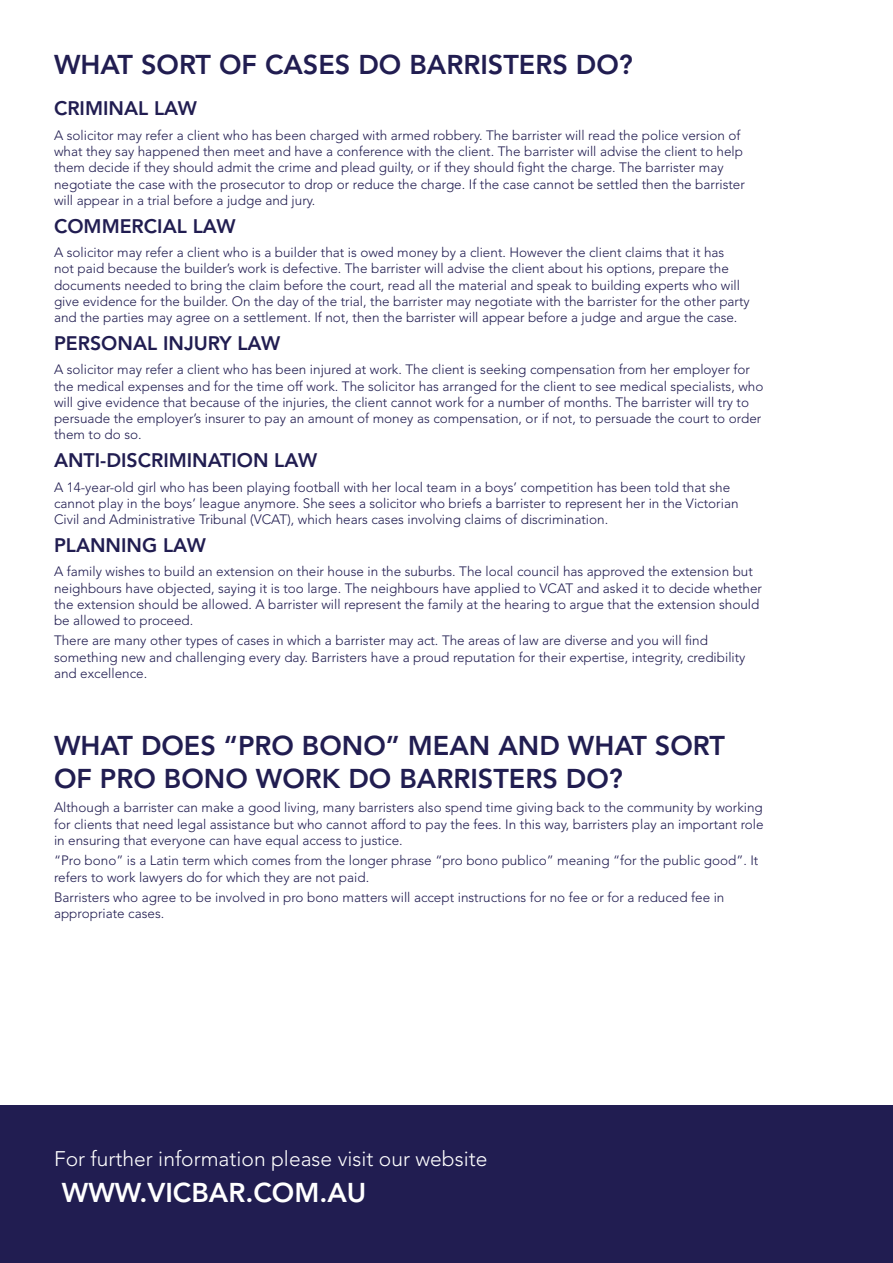
<style>
.page{position:relative;width:893px;height:1263px;background:#fff}
.page>*{position:absolute;margin:0;border:0;box-sizing:border-box;transform-origin:0 0}
.t1{font:800 27px/32.4px "Avenir LT Std";color:#211d51}
.t2{font:800 27px "Avenir LT Std";color:#fff}
.t3{font:300 21px "Avenir LT Std";color:#fff}
.t4{font:800 19.5px "Avenir LT Std";color:#211d51}
.t5{font:300 13.5px/16.2px "Avenir LT Std";color:#211d51}
</style>
<div class="page">
<div style="left:0;top:1106px;width:893px;height:157px;background:#211d51"></div>
<h1 class="t1" style="left:54px;top:49px;width:580px">WHAT SORT OF CASES DO BARRISTERS DO?</h1>
<h3 class="t4" style="left:54px;top:97px;width:141px">CRIMINAL LAW</h3>
<p class="t5" style="left:54px;top:127px;width:692px">A solicitor may refer a client who has been charged with armed robbery. The barrister will read the police version of what they say happened then meet and have a conference with the client. The barrister will advise the client to help them decide if they should admit the crime and plead guilty, or if they should fight the charge. The barrister may negotiate the case with the prosecutor to drop or reduce the charge. If the case cannot be settled then the barrister will appear in a trial before a judge and jury.</p>
<h3 class="t4" style="left:54px;top:214px;width:179px">COMMERCIAL LAW</h3>
<p class="t5" style="left:54px;top:244px;width:697px">A solicitor may refer a client who is a builder that is owed money by a client. However the client claims that it has<br>not paid because the builder’s work is defective. The barrister will advise the client about his options, prepare the documents needed to bring the claim before the court, read all the material and speak to building experts who will give evidence for the builder. On the day of the trial, the barrister may negotiate with the barrister for the other party and the parties may agree on a settlement. If not, then the barrister will appear before a judge and argue the case.</p>
<h3 class="t4" style="left:54px;top:331px;width:224px">PERSONAL INJURY LAW</h3>
<p class="t5" style="left:54px;top:362px;width:711px">A solicitor may refer a client who has been injured at work. The client is seeking compensation from her employer for the medical expenses and for the time off work. The solicitor has arranged for the client to see medical specialists, who will give evidence that because of the injuries, the client cannot work for a number of months. The barrister will try to persuade the employer’s insurer to pay an amount of money as compensation, or if not, to persuade the court to order them to do so.</p>
<h3 class="t4" style="left:54px;top:448px;width:261px">ANTI-DISCRIMINATION LAW</h3>
<p class="t5" style="left:54px;top:479px;width:686px">A 14-year-old girl who has been playing football with her local team in a boys’ competition has been told that she cannot play in the boys’ league anymore. She sees a solicitor who briefs a barrister to represent her in the Victorian<br>Civil and Administrative Tribunal (VCAT</p>
<p class="t5" style="left:287px;top:511px;width:322px">), which hears cases involving claims of discrimination.</p>
<h3 class="t4" style="left:54px;top:533px;width:150px">PLANNING LAW</h3>
<p class="t5" style="left:54px;top:564px;width:700px">A family wishes to build an extension on their house in the suburbs. The local council has approved the extension but neighbours have objected, saying it is too large. The neighbours have applied to VCAT</p>
<p class="t5" style="left:54px;top:580px;width:709px;text-indent:523px">and asked it to decide whether the extension should be allowed. A barrister will represent the family at the hearing to argue that the extension should be allowed to proceed.</p>
<p class="t5" style="left:54px;top:633px;width:693px">There are many other types of cases in which a barrister may act. The areas of law are diverse and you will find something new and challenging every day. Barristers have a proud reputation for their expertise, integrity, credibility and excellence.</p>
<h1 class="t1" style="left:54px;top:730px;width:672px">WHAT DOES “PRO BONO” MEAN AND WHAT SORT<br>OF PRO BONO WORK DO BARRISTERS DO?</h1>
<p class="t5" style="left:54px;top:800px;width:711px;text-align:justify">Although a barrister can make a good living, many barristers also spend time giving back to the community by working for clients that need legal assistance but who cannot afford to pay the fees. In this way, barristers play an important role in ensuring that everyone can have equal access to justice.</p>
<p class="t5" style="left:54px;top:853px;width:706px">“Pro bono” is a Latin term which comes from the longer phrase “pro bono publico” meaning “for the public good”. It refers to work lawyers do for which they are not paid.</p>
<p class="t5" style="left:54px;top:889px;width:672px">Barristers who agree to be involved in pro bono matters will accept instructions for no fee or for a reduced fee in appropriate cases.</p>
<h2 class="t3" style="left:54px;top:1146px;width:435px">For further information please visit our website</h2>
<h1 class="t2" style="left:62px;top:1177px;width:28px">WWW</h1>
<h1 class="t2" style="left:139px;top:1177px;width:228px">.VICBAR.COM.AU</h1>
</div>
